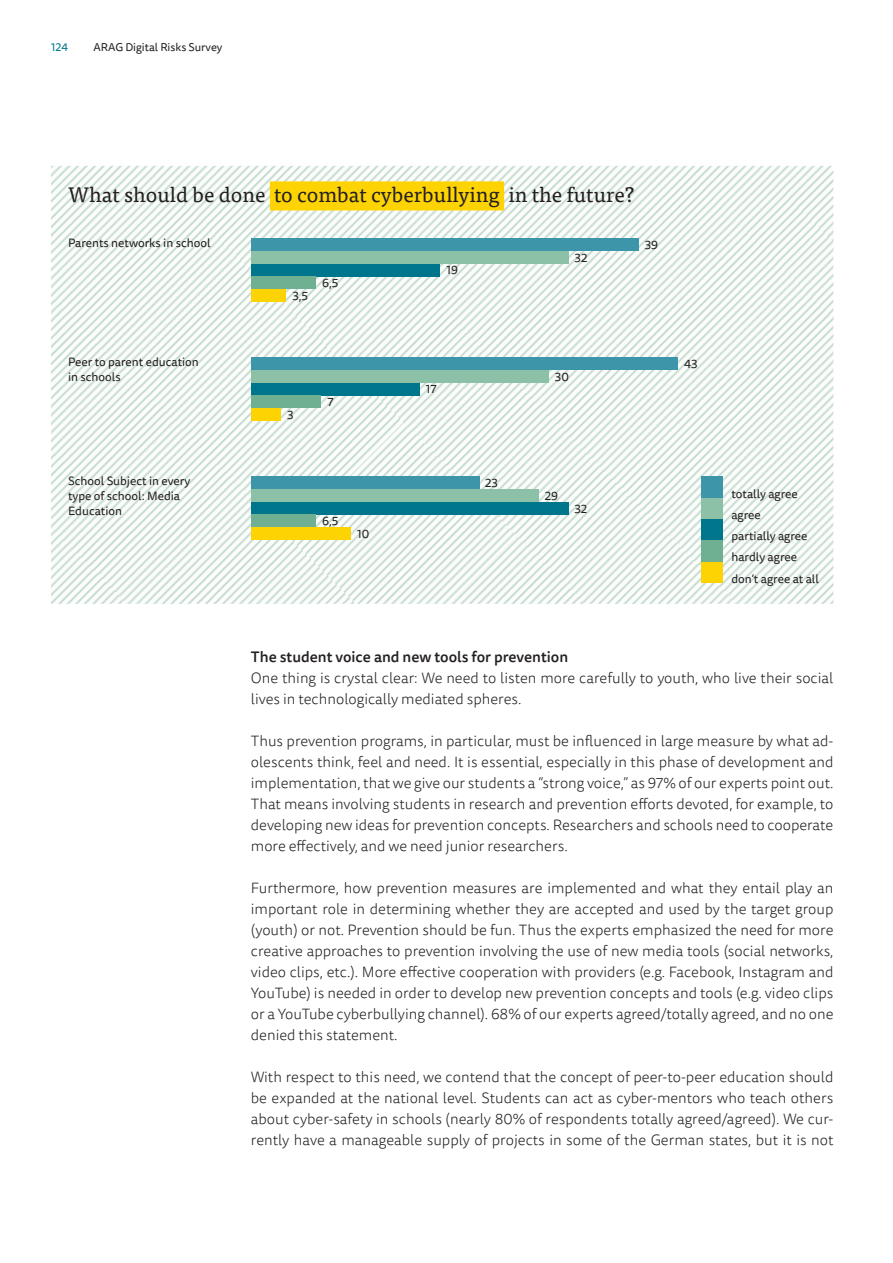
<style>
.page{position:relative;width:893px;height:1263px;background:#fff}
.page>*{position:absolute;margin:0;border:0;box-sizing:border-box;transform-origin:0 0}
.t1{font:21px "Tisa OT";color:#231f20}
.t2{font:300 15px/21px "Tisa Sans OT";color:#231f20;text-align:justify}
.t3{font:500 15px "Tisa Sans OT";color:#231f20}
.t4{font:12px/21.3px "Tisa Sans OT";color:#231f20}
.t5{font:11.25px "Tisa Sans OT";color:#231f20}
.t6{font:11.25px "Tisa Sans OT";color:#00768d}
</style>
<div class="page">
<img style="left:51px;top:166px;width:95px;height:132px">
<img style="left:51px;top:298px;width:95px;height:77px">
<img style="left:146px;top:166px;width:77px;height:209px">
<img style="left:51px;top:375px;width:172px;height:229px">
<img style="left:223px;top:166px;width:76px;height:438px">
<img style="left:51px;top:451px;width:153px;height:153px">
<img style="left:299px;top:166px;width:77px;height:257px">
<img style="left:51px;top:527px;width:76px;height:77px">
<img style="left:376px;top:166px;width:457px;height:438px">
<img style="left:452px;top:166px;width:381px;height:381px">
<img style="left:528px;top:166px;width:305px;height:305px">
<img style="left:604px;top:166px;width:229px;height:229px">
<img style="left:289px;top:423px;width:230px;height:181px">
<img style="left:681px;top:166px;width:152px;height:153px">
<img style="left:757px;top:166px;width:76px;height:76px">
<img style="left:452px;top:537px;width:105px;height:67px">
<img style="left:528px;top:575px;width:57px;height:29px">
<div style="left:702px;top:561px;width:21px;height:22px;background:#fed304"></div>
<div style="left:702px;top:540px;width:21px;height:21px;background:#6eb091"></div>
<div style="left:702px;top:519px;width:21px;height:21px;background:#00768d"></div>
<div style="left:702px;top:497px;width:21px;height:22px;background:#8cc1a8"></div>
<div style="left:702px;top:476px;width:21px;height:21px;background:#3c95a9"></div>
<div style="left:270px;top:181px;width:234px;height:29px;background:#fed304"></div>
<div style="left:251px;top:238px;width:387px;height:13px;background:#3c95a9"></div>
<div style="left:251px;top:251px;width:318px;height:13px;background:#8cc1a8"></div>
<div style="left:251px;top:264px;width:188px;height:12px;background:#00768d"></div>
<div style="left:251px;top:276px;width:64px;height:13px;background:#6eb091"></div>
<div style="left:251px;top:289px;width:35px;height:13px;background:#fed304"></div>
<div style="left:251px;top:357px;width:427px;height:13px;background:#3c95a9"></div>
<div style="left:251px;top:370px;width:298px;height:13px;background:#8cc1a8"></div>
<div style="left:251px;top:383px;width:169px;height:12px;background:#00768d"></div>
<div style="left:251px;top:395px;width:69px;height:13px;background:#6eb091"></div>
<div style="left:251px;top:408px;width:30px;height:13px;background:#fed304"></div>
<div style="left:251px;top:476px;width:228px;height:13px;background:#3c95a9"></div>
<div style="left:251px;top:489px;width:288px;height:13px;background:#8cc1a8"></div>
<div style="left:251px;top:502px;width:318px;height:12px;background:#00768d"></div>
<div style="left:251px;top:514px;width:64px;height:13px;background:#6eb091"></div>
<div style="left:251px;top:527px;width:99px;height:13px;background:#fed304"></div>
<p class="t6" style="left:51px;top:40px;width:18px">124</p>
<p class="t5" style="left:94px;top:40px;width:130px">ARAG Digital Risks Survey</p>
<h1 class="t1" style="left:68px;top:183px;width:568px">What should be done to combat cyberbullying in the future?</h1>
<p class="t4" style="left:68px;top:233px;width:144px">Parents networks in school</p>
<p class="t4" style="left:645px;top:235px;width:15px">39</p>
<p class="t4" style="left:574px;top:248px;width:14px">32</p>
<p class="t4" style="left:446px;top:260px;width:13px">19</p>
<p class="t4" style="left:322px;top:273px;width:18px">6,5</p>
<p class="t4" style="left:292px;top:286px;width:17px">3,5</p>
<p class="t4" style="left:68px;top:355px;width:132px;line-height:15px">Peer to parent education in schools</p>
<p class="t4" style="left:684px;top:354px;width:15px">43</p>
<p class="t4" style="left:555px;top:367px;width:16px">30</p>
<p class="t4" style="left:287px;top:405px;width:8px">3</p>
<p class="t4" style="left:327px;top:392px;width:8px">7</p>
<p class="t4" style="left:426px;top:379px;width:12px">17</p>
<p class="t4" style="left:68px;top:474px;width:124px;line-height:15px">School Subject in every type of school: Media<br>Education</p>
<p class="t4" style="left:485px;top:473px;width:14px">23</p>
<p class="t4" style="left:322px;top:511px;width:18px">6,5</p>
<p class="t4" style="left:357px;top:524px;width:14px">10</p>
<p class="t4" style="left:545px;top:486px;width:15px">29</p>
<p class="t4" style="left:574px;top:498px;width:14px">32</p>
<p class="t4" style="left:731px;top:483px;width:89px">totally agree agree<br>partially agree hardly agree don‘t agree at all</p>
<p class="t3" style="left:251px;top:647px;width:319px">The student voice and new tools for prevention</p>
<p class="t2" style="left:251px;top:668px;width:584px">One thing is crystal clear: We need to listen more carefully to youth, who live their social lives in technologically mediated spheres.</p>
<p class="t2" style="left:251px;top:731px;width:584px">Thus prevention programs, in particular, must be influenced in large measure by what ad&shy;olescents think, feel and need. It is essential, especially in this phase of development and implementation, that we give our students a “strong voice,” as 97% of our experts point out.<br>That means involving students in research and prevention efforts devoted, for example, to developing new ideas for prevention concepts. Researchers and schools need to cooperate more effectively, and we need junior researchers.</p>
<p class="t2" style="left:251px;top:878px;width:584px">Furthermore, how prevention measures are implemented and what they entail play an important role in determining whether they are accepted and used by the target group (youth) or not. Prevention should be fun. Thus the experts emphasized the need for more creative approaches to prevention involving the use of new media tools (social networks, video clips, etc.). More effective cooperation with providers (e.g. Facebook, Instagram and YouTube) is needed in order to develop new prevention concepts and tools (e.g. video clips or a YouTube cyberbullying channel). 68% of our experts agreed/totally agreed, and no one denied this statement.</p>
<p class="t2" style="left:251px;top:1067px;width:584px">With respect to this need, we contend that the concept of peer-to-peer education should be expanded at the national level. Students can act as cyber-mentors who teach others about cyber-safety in schools (nearly 80% of respondents totally agreed/agreed). We cur&shy;rently have a manageable supply of projects in some of the German states, but it is not</p>
</div>
